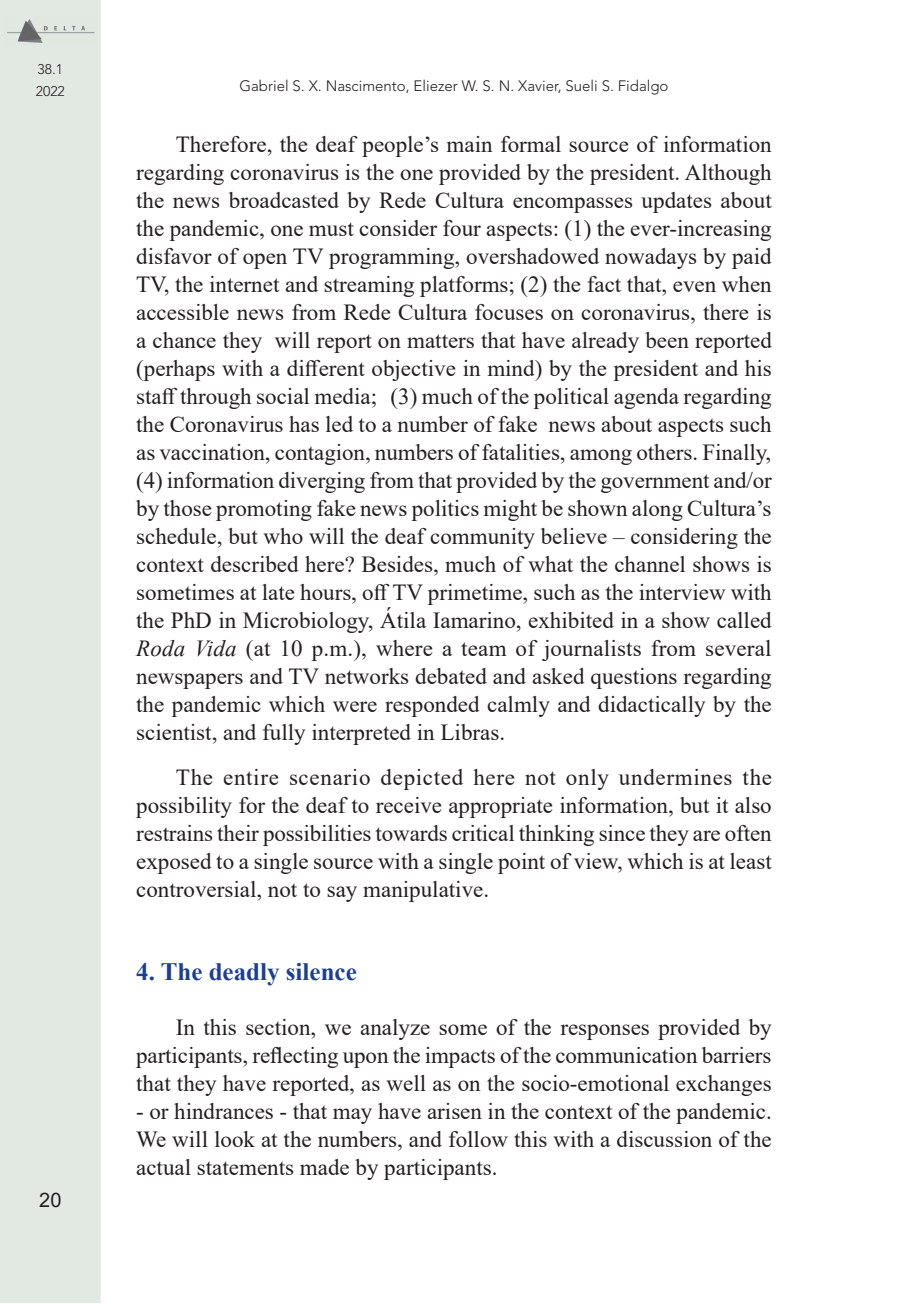
<style>
.page{position:relative;width:908px;height:1304px;background:#fff}
.page>*{position:absolute;margin:0;border:0;box-sizing:border-box;transform-origin:0 0}
.t1{font:700 25px "Times New Roman";color:#1b3f94}
.t2{font:23px/28px "Times New Roman";color:#231f20;text-align:justify}
.t3{font:20px "Arial";color:#231f20}
.t4{font:300 15px "Avenir";color:#231f20}
.t5{font:300 14px/22px "Avenir";color:#231f20}
.s1{font-style:italic}
</style>
<div class="page">
<div style="left:0;top:0;width:102px;height:1303px;background:#e1e9e2"></div>
<img style="left:7px;top:19px;width:88px;height:24px">
<div style="left:101px;top:0;width:6px;height:1304px;background:#fff"></div>
<p class="t5" style="left:36px;top:58px;width:31px">38.1<br>2022</p>
<p class="t3" style="left:39px;top:1186px;width:24px">20</p>
<p class="t4" style="left:239px;top:77px;width:430px">Gabriel S. X. Nascimento, Eliezer W. S. N. Xavier, Sueli S. Fidalgo</p>
<p class="t2" style="left:136px;top:130px;width:637px;text-indent:40px">Therefore, the deaf people’s main formal source of information regarding coronavirus is the one provided by the president. Although the news broadcasted by Rede Cultura encompasses updates about the pandemic, one must consider four aspects: (1) the ever-increasing disfavor of open TV programming, overshadowed nowadays by paid TV, the internet and streaming platforms; (2) the fact that, even when accessible news from Rede Cultura focuses on coronavirus, there is a chance they will report on matters that have already been reported (perhaps with a different objective in mind) by the president and his staff through social media; (3) much of the political agenda regarding the Coronavirus has led to a number of fake news about aspects such as vaccination, contagion, numbers of fatalities, among others. Finally, (4) information diverging from that provided by the government and/or by those promoting fake news politics might be shown along Cultura’s schedule, but who will the deaf community believe – considering the context described here? Besides, much of what the channel shows is sometimes at late hours, off TV primetime, such as the interview with the PhD in Microbiology, Átila Iamarino, exhibited in a show called <span class="s1">Roda Vida</span> (at 10 p.m.), where a team of journalists from several newspapers and TV networks debated and asked questions regarding the pandemic which were responded calmly and didactically by the scientist, and fully interpreted in Libras.</p>
<p class="t2" style="left:136px;top:762px;width:637px;text-indent:40px">The entire scenario depicted here not only undermines the possibility for the deaf to receive appropriate information, but it also restrains their possibilities towards critical thinking since they are often exposed to a single source with a single point of view, which is at least controversial, not to say manipulative.</p>
<p class="t1" style="left:136px;top:954px;width:222px">4. The deadly silence</p>
<p class="t2" style="left:136px;top:1013px;width:636px;text-indent:40px">In this section, we analyze some of the responses provided by participants, reflecting upon the impacts of the communication barriers that they have reported, as well as on the socio-emotional exchanges</p>
<p class="t2" style="left:136px;top:1097px;width:637px">- or hindrances - that may have arisen in the context of the pandemic.<br>We will look at the numbers, and follow this with a discussion of the actual statements made by participants.</p>
</div>
